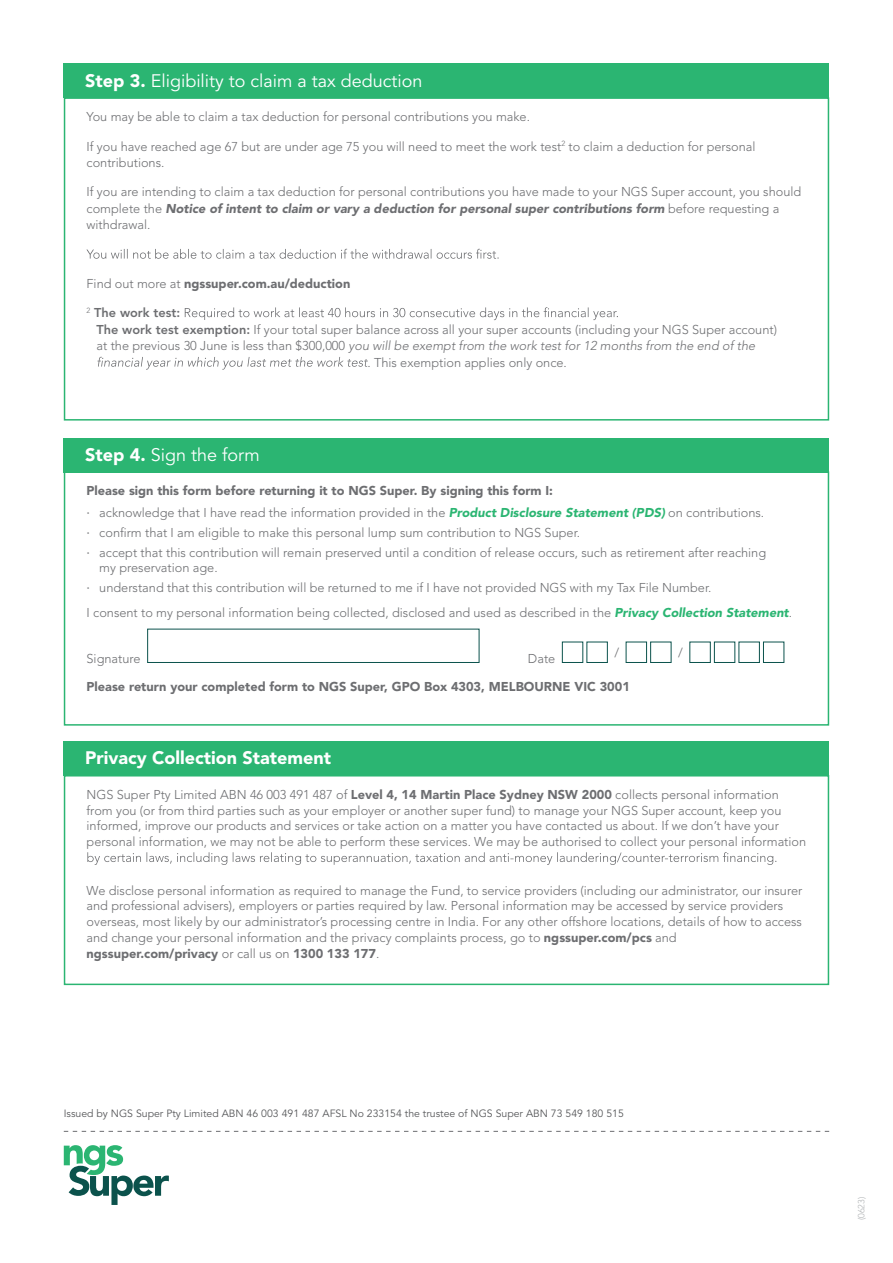
<style>
.page{position:relative;width:893px;height:1263px;background:#fff}
.page>*{position:absolute;margin:0;border:0;box-sizing:border-box;transform-origin:0 0}
.t1{font:18px "Avenir LT Std";color:#fff}
.t2{font:900 18px "Avenir LT Std";color:#fff}
.t3{font:300 12.75px/15.8px "Avenir LT Std";color:#6d6e71}
.t4{font:900 12.75px "Avenir LT Std";color:#6d6e71}
.t5{font:italic 300 12.75px "Avenir LT Std";color:#6d6e71}
.t6{font:800 12.75px "Avenir LT Std";color:#6d6e71}
.t7{font:10.5px "Avenir LT Std";color:#58595b}
.t8{font:300 9px "Avenir LT Std";color:#b1b4b6}
.s1{font-weight:900}
.s2{font-weight:900;font-style:italic}
.s3{font-weight:300}
.s4{font-weight:800}
.s5{font-style:normal}
.s6{font-weight:400}
.s7{font-weight:900;font-style:italic;color:#2bb572}
</style>
<div class="page">
<svg style="left:64px;top:1131px;width:765px;height:1px"></svg>
<svg style="left:64px;top:1145px;width:105px;height:60px"></svg>
<div style="left:147px;top:629px;width:332px;height:34px;border:1px solid #0b524c"></div>
<div style="left:562px;top:642px;width:21px;height:21px;border:1px solid #0b524c"></div>
<div style="left:586px;top:642px;width:22px;height:21px;border:1px solid #0b524c"></div>
<div style="left:626px;top:642px;width:21px;height:21px;border:1px solid #0b524c"></div>
<div style="left:650px;top:642px;width:21px;height:21px;border:1px solid #0b524c"></div>
<div style="left:689px;top:642px;width:22px;height:21px;border:1px solid #0b524c"></div>
<div style="left:714px;top:642px;width:21px;height:21px;border:1px solid #0b524c"></div>
<div style="left:738px;top:642px;width:22px;height:21px;border:1px solid #0b524c"></div>
<div style="left:763px;top:642px;width:21px;height:21px;border:1px solid #0b524c"></div>
<div style="left:64px;top:471px;width:765px;height:255px;border:2px solid #2bb572"></div>
<div style="left:64px;top:438px;width:765px;height:34px;background:#2bb572"></div>
<svg style="left:86px;top:249px;width:413px;height:10px"></svg>
<svg style="left:185px;top:307px;width:433px;height:13px"></svg>
<svg style="left:97px;top:357px;width:271px;height:13px"></svg>
<div style="left:64px;top:97px;width:765px;height:324px;border:2px solid #2bb572"></div>
<div style="left:64px;top:64px;width:765px;height:34px;background:#2bb572"></div>
<svg style="left:87px;top:852px;width:689px;height:13px"></svg>
<div style="left:64px;top:775px;width:765px;height:210px;border:2px solid #2bb572"></div>
<div style="left:64px;top:741px;width:765px;height:34px;background:#2bb572"></div>
<h1 class="t1" style="left:85px;top:71px;width:339px"><span class="s1">Step 3.</span> Eligibility to claim a tax deduction</h1>
<p class="t3" style="left:87px;top:109px;width:445px">You may be able to claim a tax deduction for personal contributions you make.</p>
<p class="t3" style="left:87px;top:138px;width:671px;line-height:16.5px">If you have reached age 67 but are under age 75 you will need to meet the work test<sup>2</sup> to claim a deduction for personal contributions.</p>
<p class="t3" style="left:87px;top:184px;width:716px;line-height:16.5px">If you are intending to claim a tax deduction for personal contributions you have made to your NGS Super account, you should complete the <span class="s2">Notice of intent to claim or vary a deduction for personal super contributions form</span> before requesting a withdrawal.</p>
<p class="t4" style="left:87px;top:276px;width:265px"><span class="s3">Find out more at</span> ngssuper.com.au/deduction</p>
<p class="t6" style="left:87px;top:305px;width:95px"><sup>2</sup> The work test:</p>
<p class="t3" style="left:96px;top:321px;width:682px"><span class="s4">The work test exemption:</span> If your total super balance across all your super accounts (including your NGS Super account)</p>
<p class="t5" style="left:96px;top:338px;width:660px"><span class="s5">at the previous 30 June is less than $300,000</span> you will be exempt from the work test for 12 months from the end of the</p>
<p class="t3" style="left:367px;top:354px;width:201px">. This exemption applies only once.</p>
<h1 class="t1" style="left:85px;top:445px;width:176px"><span class="s1">Step 4.</span> Sign the form</h1>
<p class="t3" style="left:87px;top:480px;width:679px;line-height:21.3px"><span class="s1">Please sign this form before returning it to NGS Super. By signing this form I:<br></span><span class="s6">·</span> acknowledge that I have read the information provided in the <span class="s7">Product Disclosure Statement (PDS)</span> on contributions.</p>
<p class="t3" style="left:87px;top:522px;width:681px;line-height:20px"><span class="s6">·</span> confirm that I am eligible to make this personal lump sum contribution to NGS Super.<br><span class="s6">·</span> accept that this contribution will remain preserved until a condition of release occurs, such as retirement after reaching</p>
<p class="t3" style="left:87px;top:558px;width:626px;line-height:20px;text-indent:13px">my preservation age.<br><span class="s6">·</span> understand that this contribution will be returned to me if I have not provided NGS with my Tax File Number.</p>
<p class="t3" style="left:87px;top:604px;width:707px">I consent to my personal information being collected, disclosed and used as described in the <span class="s7">Privacy Collection Statement</span>.</p>
<p class="t3" style="left:87px;top:651px;width:56px">Signature</p>
<p class="t3" style="left:528px;top:651px;width:29px">Date</p>
<p class="t3" style="left:614px;top:645px;width:6px">/</p>
<p class="t3" style="left:678px;top:645px;width:6px">/</p>
<p class="t4" style="left:87px;top:679px;width:545px">Please return your completed form to NGS Super, GPO Box 4303, MELBOURNE VIC 3001</p>
<h1 class="t2" style="left:85px;top:747px;width:247px">Privacy Collection Statement</h1>
<p class="t3" style="left:87px;top:787px;width:721px">NGS Super Pty Limited ABN 46 003 491 487 of <span class="s1">Level 4, 14 Martin Place Sydney NSW 2000</span> collects personal information from you (or from third parties such as your employer or another super fund) to manage your NGS Super account, keep you informed, improve our products and services or take action on a matter you have contacted us about. If we don’t have your personal information, we may not be able to perform these services. We may be authorised to collect your personal information</p>
<p class="t3" style="left:87px;top:882px;width:717px">We disclose personal information as required to manage the Fund, to service providers (including our administrator, our insurer and professional advisers), employers or parties required by law. Personal information may be accessed by service providers overseas, most likely by our administrator’s processing centre in India. For any other offshore locations, details of how to access and change your personal information and the privacy complaints process, go to <span class="s1">ngssuper.com/pcs</span> and <span class="s1">ngssuper.com/privacy</span> or call us on <span class="s1">1300 133 177</span>.</p>
<p class="t7" style="left:64px;top:1107px;width:562px">Issued by NGS Super Pty Limited ABN 46 003 491 487 AFSL No 233154 the trustee of NGS Super ABN 73 549 180 515</p>
<p class="t8" style="left:856px;top:1220px;width:25px;rotate:-90deg">(0623)</p>
</div>
